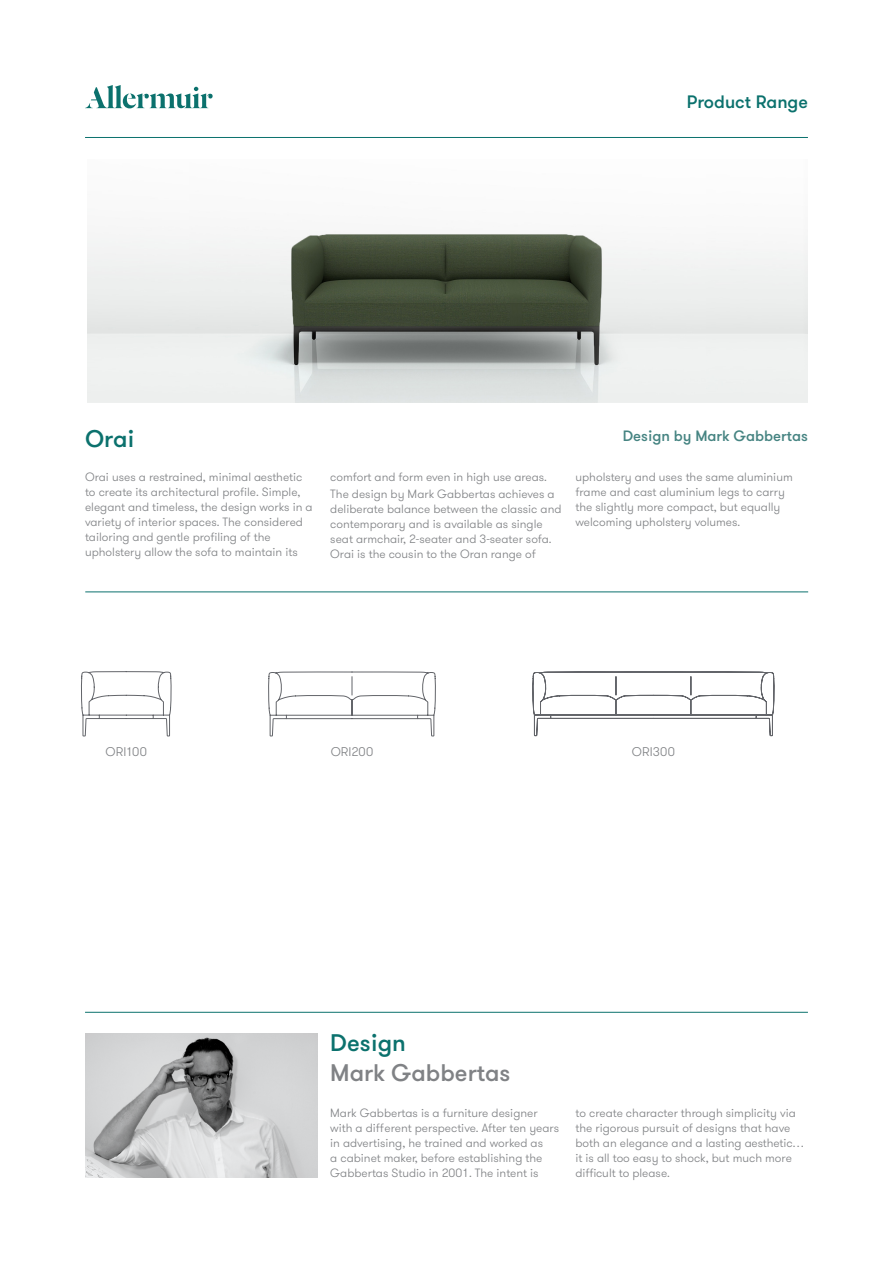
<style>
.page{position:relative;width:893px;height:1263px;background:#fff}
.page>*{position:absolute;margin:0;border:0;box-sizing:border-box;transform-origin:0 0}
.t1{font:500 24px/30px "GT Walsheim";color:#808285}
.t2{font:500 24px "GT Walsheim";color:#0b716d}
.t3{font:500 18px "GT Walsheim";color:#0b716d}
.t4{font:500 15px "GT Walsheim";color:#468482}
.t5{font:300 12.6px "GT Walsheim";letter-spacing:.005em;color:#808285}
.t6{font:300 12px/15px "GT Walsheim";color:#808285}
.s1{color:#0b716d}
</style>
<div class="page">
<hr style="left:85px;top:592px;width:723px;height:1px;background:#0b716d">
<hr style="left:85px;top:137px;width:723px;height:1px;background:#0b716d">
<svg style="left:85px;top:85px;width:128px;height:23px"></svg>
<img style="left:188px;top:234px;width:519px;height:168px">
<hr style="left:85px;top:1012px;width:723px;height:1px;background:#0b716d">
<img style="left:85px;top:1034px;width:232px;height:144px">
<svg style="left:81px;top:671px;width:90px;height:65px"></svg>
<svg style="left:268px;top:672px;width:168px;height:64px"></svg>
<svg style="left:533px;top:672px;width:241px;height:64px"></svg>
<p class="t3" style="left:687px;top:91px;width:123px">Product Range</p>
<p class="t2" style="left:85px;top:424px;width:51px">Orai</p>
<p class="t6" style="left:85px;top:470px;width:229px">Orai uses a restrained, minimal aesthetic to create its architectural profile. Simple, elegant and timeless, the design works in a variety of interior spaces. The considered tailoring and gentle profiling of the upholstery allow the sofa to maintain its</p>
<p class="t6" style="left:330px;top:470px;width:218px">comfort and form even in high use areas.</p>
<p class="t6" style="left:330px;top:487px;width:233px">The design by Mark Gabbertas achieves a deliberate balance between the classic and contemporary and is available as single seat armchair, 2-seater and 3-seater sofa.<br>Orai is the cousin to the Oran range of</p>
<p class="t4" style="left:623px;top:426px;width:187px">Design by Mark Gabbertas</p>
<p class="t6" style="left:575px;top:470px;width:219px">upholstery and uses the same aluminium frame and cast aluminium legs to carry the slightly more compact, but equally welcoming upholstery volumes.</p>
<p class="t5" style="left:106px;top:743px;width:43px">ORI100</p>
<p class="t5" style="left:331px;top:743px;width:44px">ORI200</p>
<p class="t5" style="left:632px;top:743px;width:44px">ORI300</p>
<p class="t1" style="left:330px;top:1028px;width:182px"><span class="s1">Design<br></span>Mark Gabbertas</p>
<p class="t6" style="left:330px;top:1106px;width:230px">Mark Gabbertas is a furniture designer with a different perspective. After ten years in advertising, he trained and worked as<br>a cabinet maker, before establishing the Gabbertas Studio in 2001. The intent is</p>
<p class="t6" style="left:575px;top:1106px;width:230px">to create character through simplicity via the rigorous pursuit of designs that have both an elegance and a lasting aesthetic… it is all too easy to shock, but much more difficult to please.</p>
</div>
